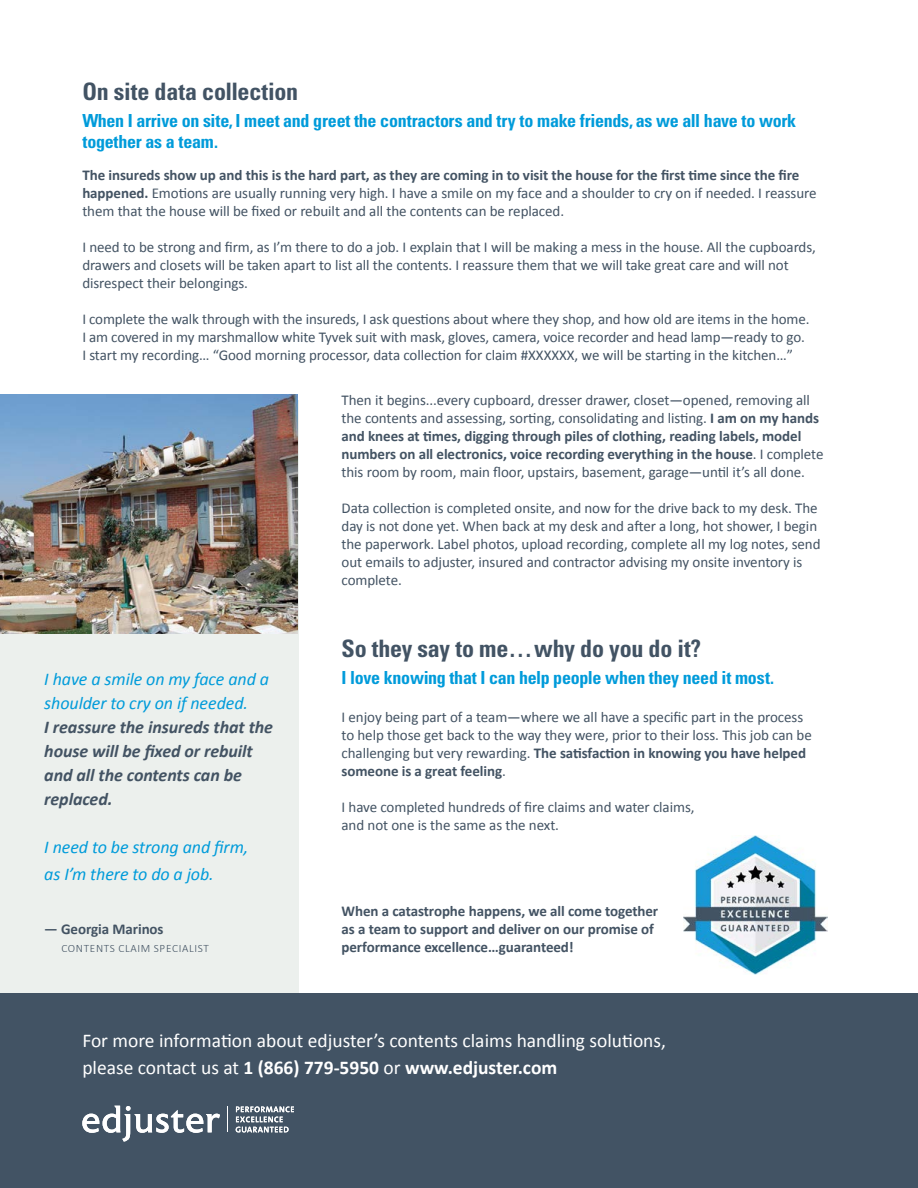
<style>
.page{position:relative;width:918px;height:1188px;background:#fff}
.page>*{position:absolute;margin:0;border:0;box-sizing:border-box;transform-origin:0 0}
.t1{font:700 condensed 24px "Univers";letter-spacing:-.005em;color:#425364}
.t2{font:19.5px/27px "Calibri";color:#fff}
.t3{font:700 condensed 18px/21px "Univers";letter-spacing:-.01em;color:#009bda}
.t4{font:italic 18px/24px "Calibri";letter-spacing:-.005em;color:#009bda}
.t5{font:italic 700 18px/24px "Calibri";letter-spacing:-.005em;color:#435363}
.t6{font:15px/18px "Calibri";letter-spacing:-.005em;color:#435363}
.t7{font:700 15px/18px "Calibri";letter-spacing:-.005em;color:#435363}
.t8{font:300 11.25px "Calibri";letter-spacing:.06em;color:#435363}
.s1{font-weight:700}
</style>
<div class="page">
<div style="left:0;top:400px;width:298px;height:632px;background:#ecf0ed"></div>
<div style="left:0;top:994px;width:918px;height:194px;background:#425364"></div>
<svg style="left:236px;top:1106px;width:58px;height:26px"></svg>
<svg style="left:82px;top:1106px;width:138px;height:36px"></svg>
<img style="left:0;top:394px;width:297px;height:239px">
<img style="left:684px;top:836px;width:144px;height:138px">
<h1 class="t1" style="left:82px;top:76px;width:217px">On site data collection</h1>
<p class="t3" style="left:82px;top:109px;width:715px">When I arrive on site, I meet and greet the contractors and try to make friends, as we all have to work together as a team.</p>
<p class="t6" style="left:82px;top:165px;width:736px"><span class="s1">The insureds show up and this is the hard part, as they are coming in to visit the house for the first time since the fire happened.</span> Emotions are usually running very high. I have a smile on my face and a shoulder to cry on if needed. I reassure them that the house will be fixed or rebuilt and all the contents can be replaced.</p>
<p class="t6" style="left:82px;top:237px;width:735px">I need to be strong and firm, as I’m there to do a job. I explain that I will be making a mess in the house. All the cupboards, drawers and closets will be taken apart to list all the contents. I reassure them that we will take great care and will not disrespect their belongings.</p>
<p class="t6" style="left:82px;top:309px;width:729px">I complete the walk through with the insureds, I ask questions about where they shop, and how old are items in the home.<br>I am covered in my marshmallow white Tyvek suit with mask, gloves, camera, voice recorder and head lamp—ready to go.<br>I start my recording… “Good morning processor, data collection for claim #XXXXXX, we will be starting in the kitchen…”</p>
<p class="t4" style="left:44px;top:666px;width:226px">I have a smile on my face and a shoulder to cry on if needed.</p>
<p class="t5" style="left:44px;top:714px;width:230px">I reassure the insureds that the house will be fixed or rebuilt and all the contents can be replaced.</p>
<p class="t4" style="left:44px;top:833px;width:206px;line-height:27px">I need to be strong and firm, as I’m there to do a job.</p>
<p class="t7" style="left:44px;top:920px;width:121px">— Georgia Marinos</p>
<p class="t8" style="left:61px;top:942px;width:149px">CONTENTS CLAIM SPECIALIST</p>
<p class="t6" style="left:342px;top:391px;width:483px">Then it begins...every cupboard, dresser drawer, closet—opened, removing all the contents and assessing, sorting, consolidating and listing. <span class="s1">I am on my hands and knees at times, digging through piles of clothing, reading labels, model numbers on all electronics, voice recording everything in the house</span>. I complete this room by room, main floor, upstairs, basement, garage—until it’s all done.</p>
<p class="t6" style="left:342px;top:499px;width:481px">Data collection is completed onsite, and now for the drive back to my desk. The day is not done yet. When back at my desk and after a long, hot shower, I begin the paperwork. Label photos, upload recording, complete all my log notes, send out emails to adjuster, insured and contractor advising my onsite inventory is complete.</p>
<h1 class="t1" style="left:342px;top:634px;width:361px">So they say to me…why do you do it?</h1>
<p class="t3" style="left:342px;top:667px;width:434px">I love knowing that I can help people when they need it most.</p>
<p class="t6" style="left:342px;top:708px;width:472px">I enjoy being part of a team—where we all have a specific part in the process to help those get back to the way they were, prior to their loss. This job can be challenging but very rewarding. <span class="s1">The satisfaction in knowing you have helped someone is a great feeling</span>.</p>
<p class="t6" style="left:342px;top:798px;width:355px">I have completed hundreds of fire claims and water claims, and not one is the same as the next.</p>
<p class="t7" style="left:342px;top:902px;width:318px">When a catastrophe happens, we all come together as a team to support and deliver on our promise of performance excellence…guaranteed!</p>
<h2 class="t2" style="left:82px;top:1026px;width:585px">For more information about edjuster’s contents claims handling solutions, please contact us at <span class="s1">1 (866) 779-5950</span> or <span class="s1">www.edjuster.com</span></h2>
</div>
